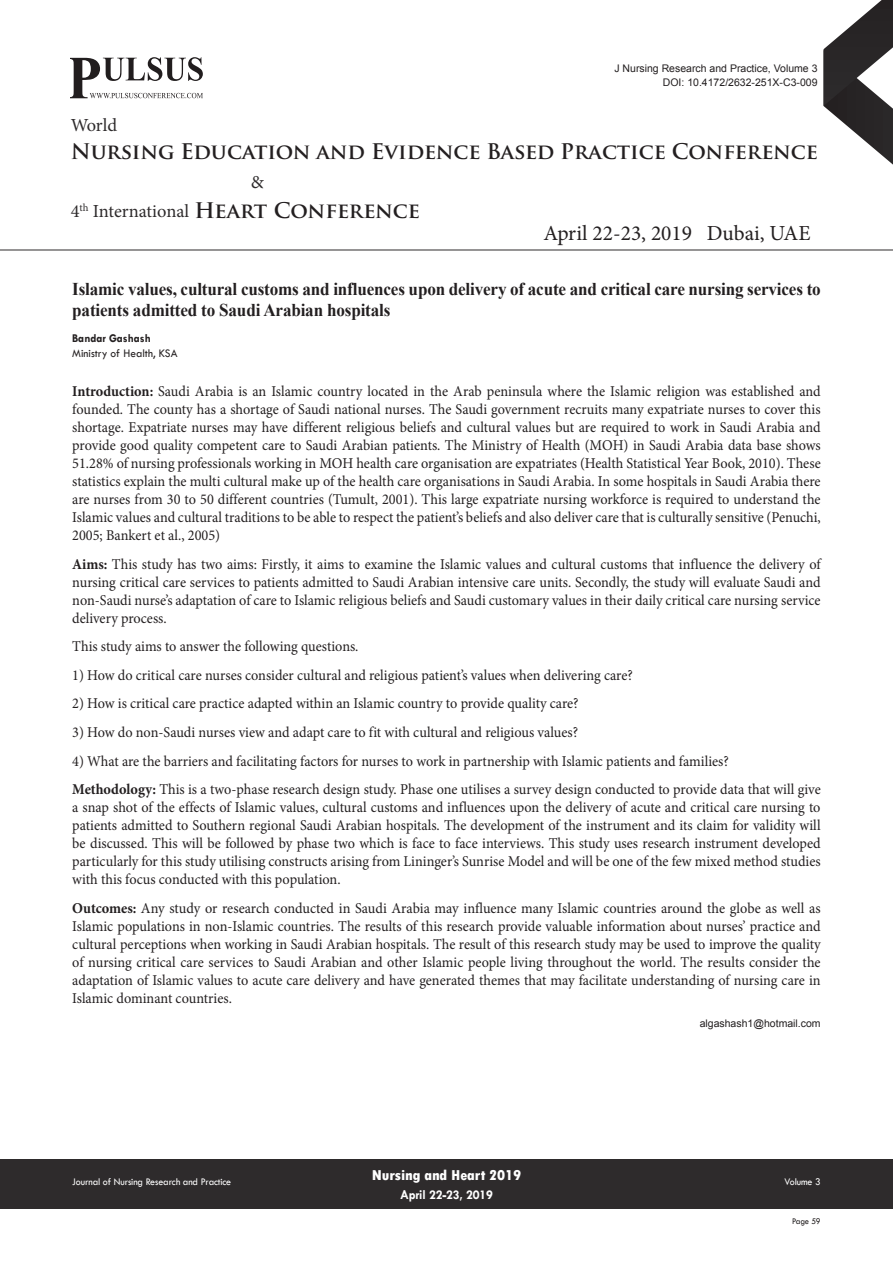
<style>
.page{position:relative;width:893px;height:1263px;background:#fff}
.page>*{position:absolute;margin:0;border:0;box-sizing:border-box;transform-origin:0 0}
.t1{font:21.45px "Minion Pro";color:#231f20}
.t2{font:700 21px "Trajan Pro";letter-spacing:-.005em;color:#231f20}
.t3{font:18.45px "Minion Pro";letter-spacing:-.005em;color:#2e2b2c}
.t4{font:700 18px/21px "Times New Roman";letter-spacing:-.01em;color:#231f20;scale:.95 1}
.Abstract{font:15px/18px "Minion Pro";color:#231f20;text-align:justify;scale:.95 1}
.t5{font:800 condensed 15px "Tw Cen";letter-spacing:-.01em;color:#fff;scale:1.1 1}
.t6{font:700 13.5px "Tw Cen";letter-spacing:-.01em;color:#fff;scale:.95 1}
.Affiliation{font:12px "Tw Cen";color:#231f20;scale:.95 1}
.Name{font:700 12px "Tw Cen";color:#231f20;scale:.95 1}
.Biography{font:10.5px "Arial";color:#231f20}
.t7{font:10.5px "Tw Cen";letter-spacing:-.01em;color:#fff;scale:.95 1}
.t8{font:9px "Tw Cen";letter-spacing:-.02em;color:#231f20;scale:.95 1}
.s1{font-weight:700}
</style>
<div class="page">
<svg style="left:824px;top:0;width:69px;height:165px"></svg>
<div style="left:0;top:1159px;width:892px;height:49px;background:#2e2b2c"></div>
<hr style="left:0;top:250px;width:893px;height:1px;background:#2e2b2c">
<svg style="left:71px;top:57px;width:132px;height:41px"></svg>
<p class="t3" style="left:71px;top:113px;width:48px">World</p>
<p class="Biography" style="left:614px;top:61px;width:205px">J Nursing Research and Practice, Volume 3</p>
<p class="Biography" style="left:663px;top:76px;width:156px">DOI: 10.4172/2632-251X-C3-009</p>
<h2 class="t2" style="left:71px;top:139px;width:749px">Nursing Education and Evidence Based Practice Conference</h2>
<p class="t3" style="left:251px;top:170px;width:15px">&amp;</p>
<h2 class="t2" style="left:194px;top:197px;width:227px">Heart Conference</h2>
<p class="t3" style="left:71px;top:199px;width:120px">4<sup>th</sup> International</p>
<h1 class="t1" style="left:543px;top:219px;width:269px">April 22-23, 2019 Dubai, UAE</h1>
<p class="t4" style="left:72px;top:278px;width:789px">Islamic values, cultural customs and influences upon delivery of acute and critical care nursing services to patients admitted to Saudi Arabian hospitals</p>
<p class="Name" style="left:72px;top:331px;width:84px">Bandar Gashash</p>
<p class="Affiliation" style="left:72px;top:346px;width:112px">Ministry of Health, KSA</p>
<p class="Abstract" style="left:72px;top:382px;width:789px"><span class="s1">Introduction:</span> Saudi Arabia is an Islamic country located in the Arab peninsula where the Islamic religion was established and founded. The county has a shortage of Saudi national nurses. The Saudi government recruits many expatriate nurses to cover this shortage. Expatriate nurses may have different religious beliefs and cultural values but are required to work in Saudi Arabia and provide good quality competent care to Saudi Arabian patients. The Ministry of Health (MOH) in Saudi Arabia data base shows 51.28% of nursing professionals working in MOH health care organisation are expatriates (Health Statistical Year Book, 2010). These statistics explain the multi cultural make up of the health care organisations in Saudi Arabia. In some hospitals in Saudi Arabia there are nurses from 30 to 50 different countries (Tumult, 2001). This large expatriate nursing workforce is required to understand the Islamic values and cultural traditions to be able to respect the patient’s beliefs and also deliver care that is culturally sensitive (Penuchi, 2005; Bankert et al., 2005)</p>
<p class="Abstract" style="left:72px;top:555px;width:789px"><span class="s1">Aims:</span> This study has two aims: Firstly, it aims to examine the Islamic values and cultural customs that influence the delivery of nursing critical care services to patients admitted to Saudi Arabian intensive care units. Secondly, the study will evaluate Saudi and non-Saudi nurse’s adaptation of care to Islamic religious beliefs and Saudi customary values in their daily critical care nursing service delivery process.</p>
<p class="Abstract" style="left:72px;top:637px;width:303px">This study aims to answer the following questions.</p>
<p class="Abstract" style="left:72px;top:666px;width:592px">1) How do critical care nurses consider cultural and religious patient’s values when delivering care?</p>
<p class="Abstract" style="left:72px;top:695px;width:534px">2) How is critical care practice adapted within an Islamic country to provide quality care?</p>
<p class="Abstract" style="left:72px;top:723px;width:534px">3) How do non-Saudi nurses view and adapt care to fit with cultural and religious values?</p>
<p class="Abstract" style="left:72px;top:752px;width:693px">4) What are the barriers and facilitating factors for nurses to work in partnership with Islamic patients and families?</p>
<p class="Abstract" style="left:72px;top:781px;width:789px"><span class="s1">Methodology:</span> This is a two-phase research design study. Phase one utilises a survey design conducted to provide data that will give a snap shot of the effects of Islamic values, cultural customs and influences upon the delivery of acute and critical care nursing to patients admitted to Southern regional Saudi Arabian hospitals. The development of the instrument and its claim for validity will be discussed. This will be followed by phase two which is face to face interviews. This study uses research instrument developed particularly for this study utilising constructs arising from Lininger’s Sunrise Model and will be one of the few mixed method studies with this focus conducted with this population.</p>
<p class="Abstract" style="left:72px;top:899px;width:789px"><span class="s1">Outcomes:</span> Any study or research conducted in Saudi Arabia may influence many Islamic countries around the globe as well as Islamic populations in non-Islamic countries. The results of this research provide valuable information about nurses’ practice and cultural perceptions when working in Saudi Arabian hospitals. The result of this research study may be used to improve the quality of nursing critical care services to Saudi Arabian and other Islamic people living throughout the world. The results consider the adaptation of Islamic values to acute care delivery and have generated themes that may facilitate understanding of nursing care in Islamic dominant countries.</p>
<p class="Biography" style="left:700px;top:1016px;width:122px">algashash1@hotmail.com</p>
<p class="t5" style="left:372px;top:1166px;width:137px">Nursing and Heart 2019</p>
<p class="t6" style="left:400px;top:1186px;width:99px">April 22-23, 2019</p>
<p class="t7" style="left:72px;top:1175px;width:169px">Journal of Nursing Research and Practice</p>
<p class="t7" style="left:784px;top:1175px;width:40px">Volume 3</p>
<p class="t8" style="left:792px;top:1215px;width:32px">Page 59</p>
</div>
